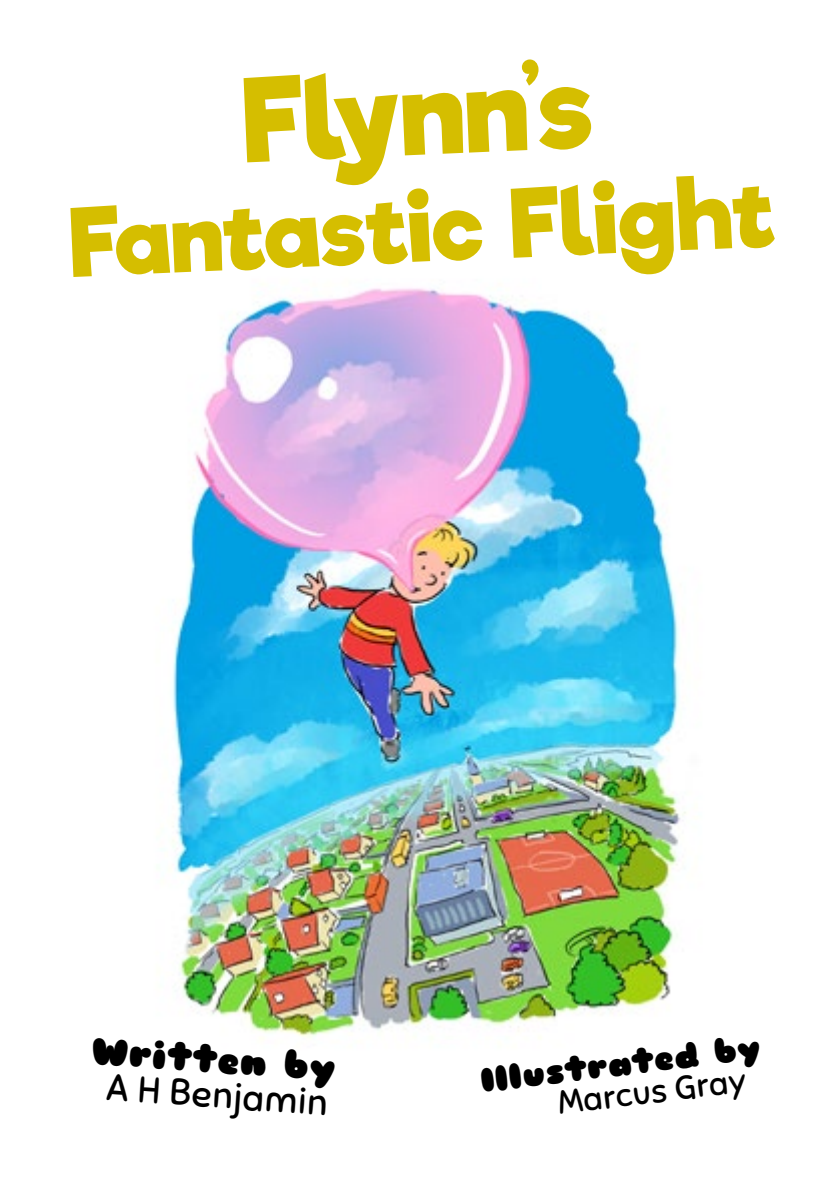
<style>
.page{position:relative;width:840px;height:1191px;background:#fff}
.page>*{position:absolute;margin:0;border:0;box-sizing:border-box;transform-origin:0 0}
.t1{font:700 112.2px "Riffic";color:#d5be00}
.t2{font:700 91.8px "Riffic";color:#d5be00}
.t3{font:37px "Sniglet";color:#000}
.t4{font:800 37px "Sniglet";color:#000}
.t5{font:800 33.2px "Sniglet";color:#000}
.t6{font:33.2px "Sniglet";color:#000}
</style>
<div class="page">
<img style="left:172px;top:288px;width:514px;height:751px">
<p class="t1" style="left:242px;top:49px;width:348px;rotate:-2deg">Flynn’s</p>
<p class="t2" style="left:68px;top:188px;width:705px;rotate:-3deg">Fantastic Flight</p>
<p class="t5" style="left:478px;top:1060px;width:283px;rotate:-7deg">Illustrated by</p>
<p class="t4" style="left:93px;top:1028px;width:246px;rotate:4deg">Written by</p>
<p class="t3" style="left:108px;top:1065px;width:223px;rotate:4deg">A H Benjamin</p>
<p class="t6" style="left:555px;top:1082px;width:190px;rotate:-7deg">Marcus Gray</p>
</div>
